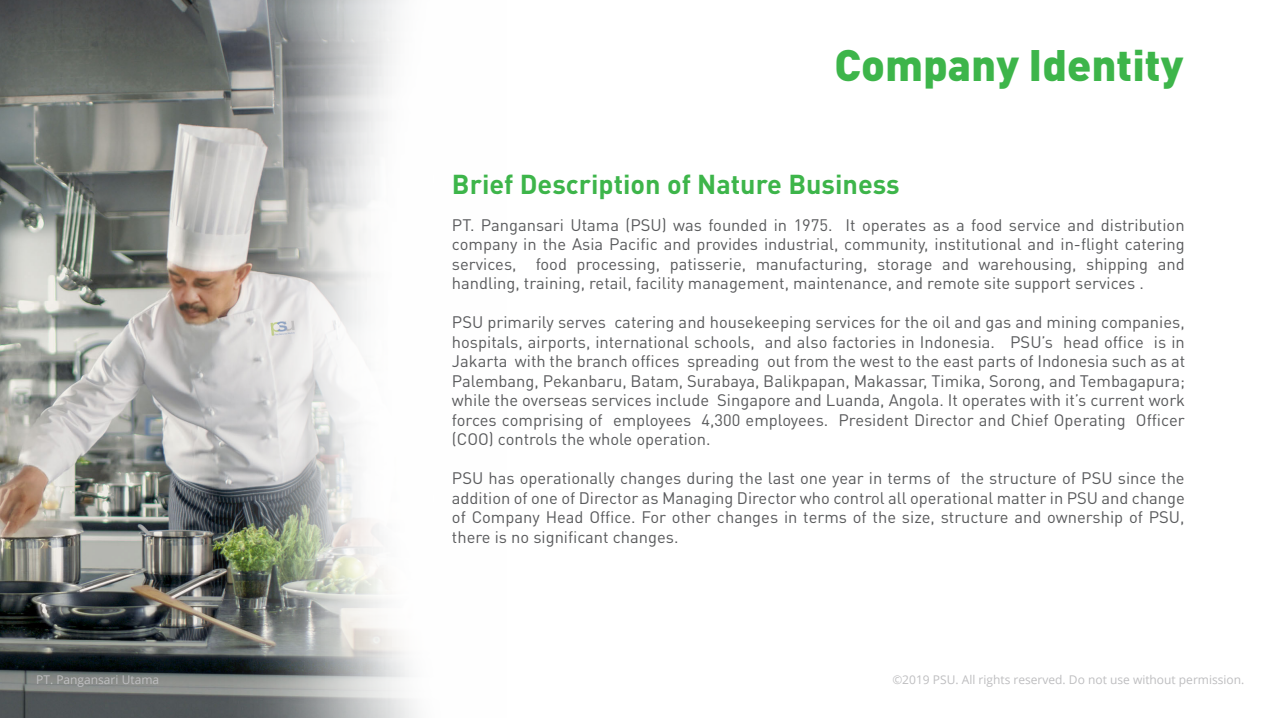
<style>
.page{position:relative;width:1276px;height:718px;background:#fff}
.page>*{position:absolute;margin:0;border:0;box-sizing:border-box;transform-origin:0 0}
.t1{font:900 43.5px "DIN Pro";color:#3db54a}
.t2{font:700 27px "DIN Pro";color:#3db54a}
.t3{font:16.5px/19.5px "DIN Pro";color:#595a5c;text-align:justify}
.t4{font:12px "Open Sans";color:#bebec0}
</style>
<div class="page">
<img style="left:0;top:0;width:212px;height:718px">
<img style="left:212px;top:0;width:205px;height:718px">
<h1 class="t1" style="left:834px;top:36px;width:350px">Company Identity</h1>
<h2 class="t2" style="left:452px;top:166px;width:449px">Brief Description of Nature Business</h2>
<p class="t3" style="left:452px;top:214px;width:734px">PT. Pangansari Utama (PSU) was founded in 1975. It operates as a food service and distribution company in the Asia Pacific and provides industrial, community, institutional and in-flight catering services, food processing, patisserie, manufacturing, storage and warehousing, shipping and handling, training, retail, facility management, maintenance, and remote site support services .</p>
<p class="t3" style="left:452px;top:312px;width:734px">PSU primarily serves catering and housekeeping services for the oil and gas and mining companies, hospitals, airports, international schools, and also factories in Indonesia. PSU’s head office is in Jakarta with the branch offices spreading out from the west to the east parts of Indonesia such as at Palembang, Pekanbaru, Batam, Surabaya, Balikpapan, Makassar, Timika, Sorong, and Tembagapura; while the overseas services include Singapore and Luanda, Angola. It operates with it’s current work forces comprising of employees 4,300 employees. President Director and Chief Operating Officer (COO) controls the whole operation.</p>
<p class="t3" style="left:452px;top:468px;width:734px">PSU has operationally changes during the last one year in terms of the structure of PSU since the addition of one of Director as Managing Director who control all operational matter in PSU and change of Company Head Office. For other changes in terms of the size, structure and ownership of PSU, there is no significant changes.</p>
<p class="t4" style="left:36px;top:671px;width:124px">PT. Pangansari Utama</p>
<p class="t4" style="left:892px;top:671px;width:354px">©2019 PSU. All rights reserved. Do not use without permission.</p>
</div>
